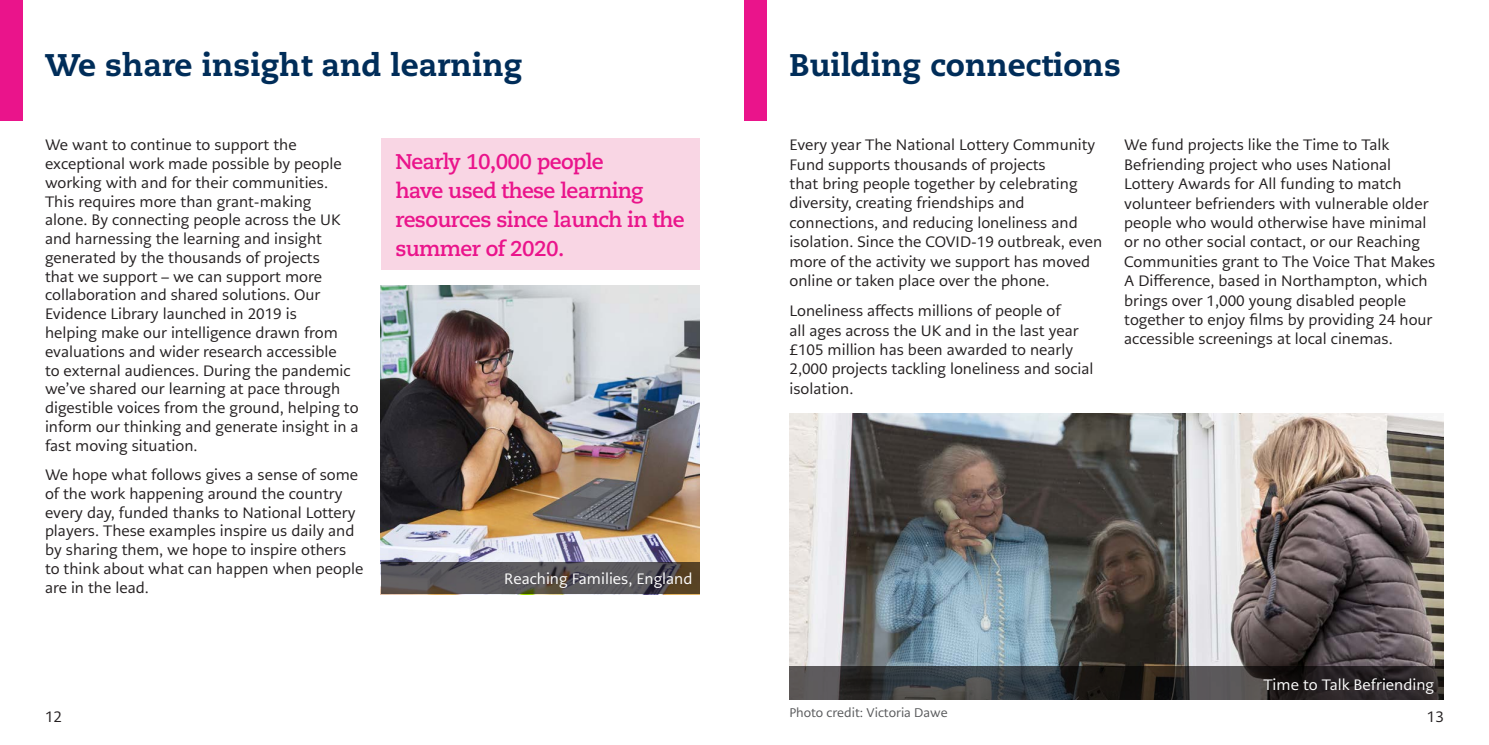
<style>
.page{position:relative;width:1489px;height:745px;background:#fff}
.page>*{position:absolute;margin:0;border:0;box-sizing:border-box;transform-origin:0 0}
.t1{font:800 31.25px "Caecilia LT Pro 85";color:#002d59}
.t2{font:700 21.25px/28.8px "Caecilia LT Pro 75";letter-spacing:-.03em;color:#ea148b}
.Body_copy{font:15px/18.8px "PMN Caecilia Sans Text";color:#231f20}
.Body_copy-2{font:15px "PMN Caecilia Sans Text";color:#fff}
.t3{font:12.5px "PMN Caecilia Sans Text";color:#57585a}
</style>
<div class="page">
<div style="left:0;top:0;width:22px;height:120px;background:#ea148b"></div>
<div style="left:744px;top:0;width:23px;height:120px;background:#ea148b"></div>
<img style="left:381px;top:285px;width:318px;height:277px">
<svg style="left:381px;top:562px;width:318px;height:32px;background:#565252"></svg>
<div style="left:381px;top:139px;width:318px;height:130px;background:#f9d6e4"></div>
<img style="left:789px;top:413px;width:654px;height:253px">
<svg style="left:789px;top:666px;width:654px;height:33px;background:#333233"></svg>
<p class="t1" style="left:45px;top:43px;width:479px">We share insight and learning</p>
<p class="Body_copy" style="left:45px;top:135px;width:315px">We want to continue to support the exceptional work made possible by people working with and for their communities.<br>This requires more than grant-making<br>alone. By connecting people across the UK and harnessing the learning and insight generated by the thousands of projects<br>that we support – we can support more collaboration and shared solutions. Our Evidence Library launched in 2019 is<br>helping make our intelligence drawn from evaluations and wider research accessible<br>to external audiences. During the pandemic we’ve shared our learning at pace through digestible voices from the ground, helping to inform our thinking and generate insight in a fast moving situation.</p>
<p class="Body_copy" style="left:45px;top:465px;width:320px">We hope what follows gives a sense of some of the work happening around the country every day, funded thanks to National Lottery players. These examples inspire us daily and by sharing them, we hope to inspire others to think about what can happen when people are in the lead.</p>
<h2 class="t2" style="left:395px;top:147px;width:291px">Nearly 10,000 people<br>have used these learning resources since launch in the summer of 2020.</h2>
<p class="Body_copy-2" style="left:504px;top:569px;width:190px">Reaching Families, England</p>
<p class="t1" style="left:789px;top:43px;width:333px">Building connections</p>
<p class="Body_copy" style="left:789px;top:135px;width:314px;line-height:19.4px">Every year The National Lottery Community Fund supports thousands of projects<br>that bring people together by celebrating diversity, creating friendships and connections, and reducing loneliness and isolation. Since the COVID-19 outbreak, even more of the activity we support has moved online or taken place over the phone.</p>
<p class="Body_copy" style="left:789px;top:301px;width:305px;line-height:19.4px">Loneliness affects millions of people of<br>all ages across the UK and in the last year £105 million has been awarded to nearly 2,000 projects tackling loneliness and social isolation.</p>
<p class="Body_copy" style="left:1124px;top:135px;width:312px;line-height:19.4px">We fund projects like the Time to Talk Befriending project who uses National Lottery Awards for All funding to match volunteer befrienders with vulnerable older people who would otherwise have minimal or no other social contact, or our Reaching Communities grant to The Voice That Makes A Difference, based in Northampton, which brings over 1,000 young disabled people together to enjoy films by providing 24 hour accessible screenings at local cinemas.</p>
<p class="Body_copy-2" style="left:1263px;top:674px;width:172px">Time to Talk Befriending</p>
<p class="t3" style="left:789px;top:704px;width:160px">Photo credit: Victoria Dawe</p>
<p class="Body_copy" style="left:45px;top:707px;width:19px">12</p>
<p class="Body_copy" style="left:1426px;top:707px;width:19px">13</p>
</div>
